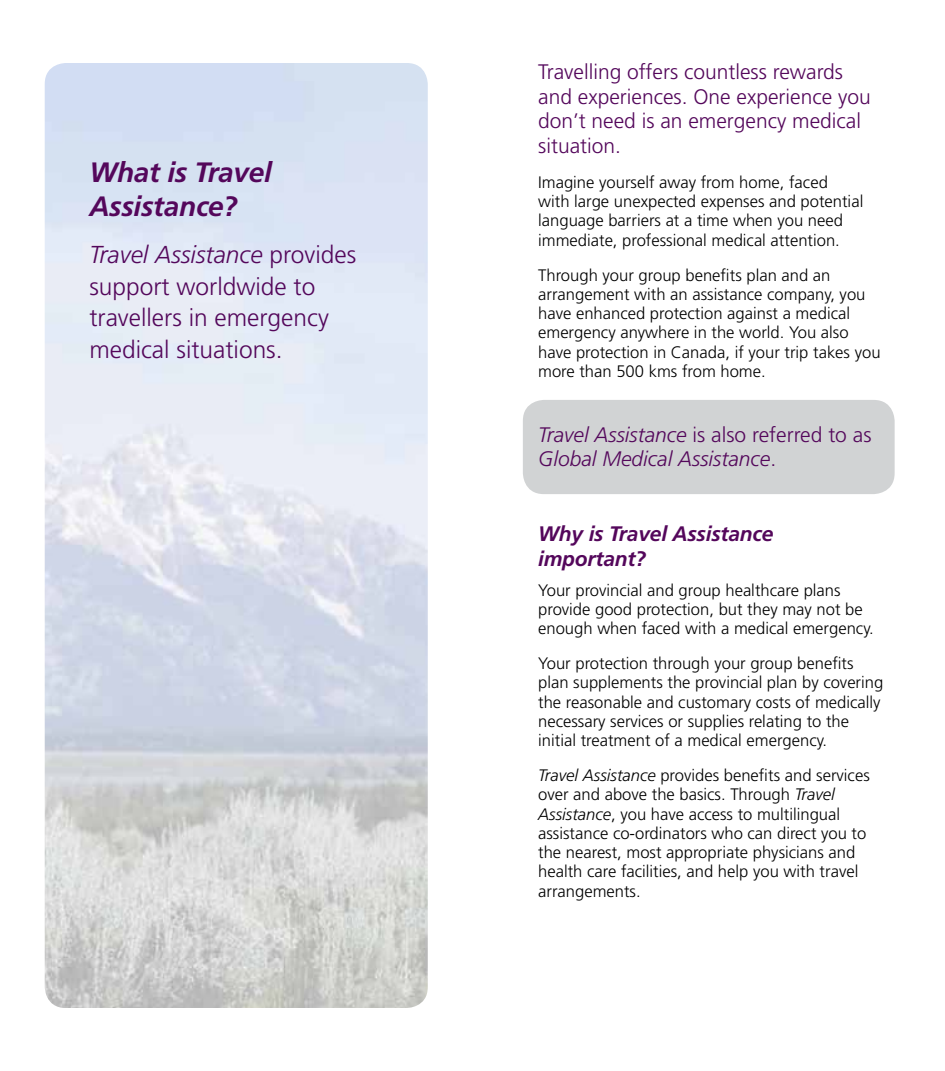
<style>
.page{position:relative;width:945px;height:1071px;background:#fff}
.page>*{position:absolute;margin:0;border:0;box-sizing:border-box;transform-origin:0 0}
.t1{font:italic 700 28px/33.6px "Frutiger";letter-spacing:-.01em;color:#54075b}
.t2{font:300 24.5px/31.5px "Frutiger";color:#54075b}
.t3{font:300 21px/24.5px "Frutiger";color:#54075b}
.t4{font:italic 300 21px/24.5px "Frutiger";color:#54075b}
.t5{font:italic 700 21px/24.5px "Frutiger";letter-spacing:-.01em;color:#54075b}
.t6{font:300 16.62px/19.2px "Frutiger";color:#000}
.s1{font-style:italic}
.s2{font-style:normal}
</style>
<div class="page">
<div style="left:523px;top:400px;width:372px;height:94px;background:#d1d3d4;border-radius:21px"></div>
<img style="left:45px;top:63px;width:383px;height:945px">
<h1 class="t1" style="left:89px;top:156px;width:184px">What is Travel<br>Assistance?</h1>
<h2 class="t2" style="left:89px;top:239px;width:268px"><span class="s1">Travel Assistance</span> provides support worldwide to travellers in emergency medical situations.</h2>
<p class="t3" style="left:538px;top:60px;width:334px">Travelling offers countless rewards and experiences. One experience you don’t need is an emergency medical situation.</p>
<p class="t6" style="left:538px;top:173px;width:327px">Imagine yourself away from home, faced with large unexpected expenses and potential language barriers at a time when you need immediate, professional medical attention.</p>
<p class="t6" style="left:538px;top:265px;width:344px">Through your group benefits plan and an arrangement with an assistance company, you have enhanced protection against a medical emergency anywhere in the world. You also have protection in Canada, if your trip takes you more than 500 kms from home.</p>
<p class="t4" style="left:538px;top:422px;width:335px">Travel Assistance <span class="s2">is also referred to as<br></span>Global Medical Assistance<span class="s2">.</span></p>
<p class="t5" style="left:538px;top:522px;width:237px">Why is Travel Assistance important?</p>
<p class="t6" style="left:538px;top:580px;width:337px">Your provincial and group healthcare plans provide good protection, but they may not be enough when faced with a medical emergency.</p>
<p class="t6" style="left:538px;top:654px;width:347px">Your protection through your group benefits plan supplements the provincial plan by covering the reasonable and customary costs of medically necessary services or supplies relating to the initial treatment of a medical emergency.</p>
<p class="t6" style="left:538px;top:766px;width:333px"><span class="s1">Travel Assistance</span> provides benefits and services over and above the basics. Through <span class="s1">Travel Assistance</span>, you have access to multilingual assistance co-ordinators who can direct you to the nearest, most appropriate physicians and health care facilities, and help you with travel arrangements.</p>
</div>
